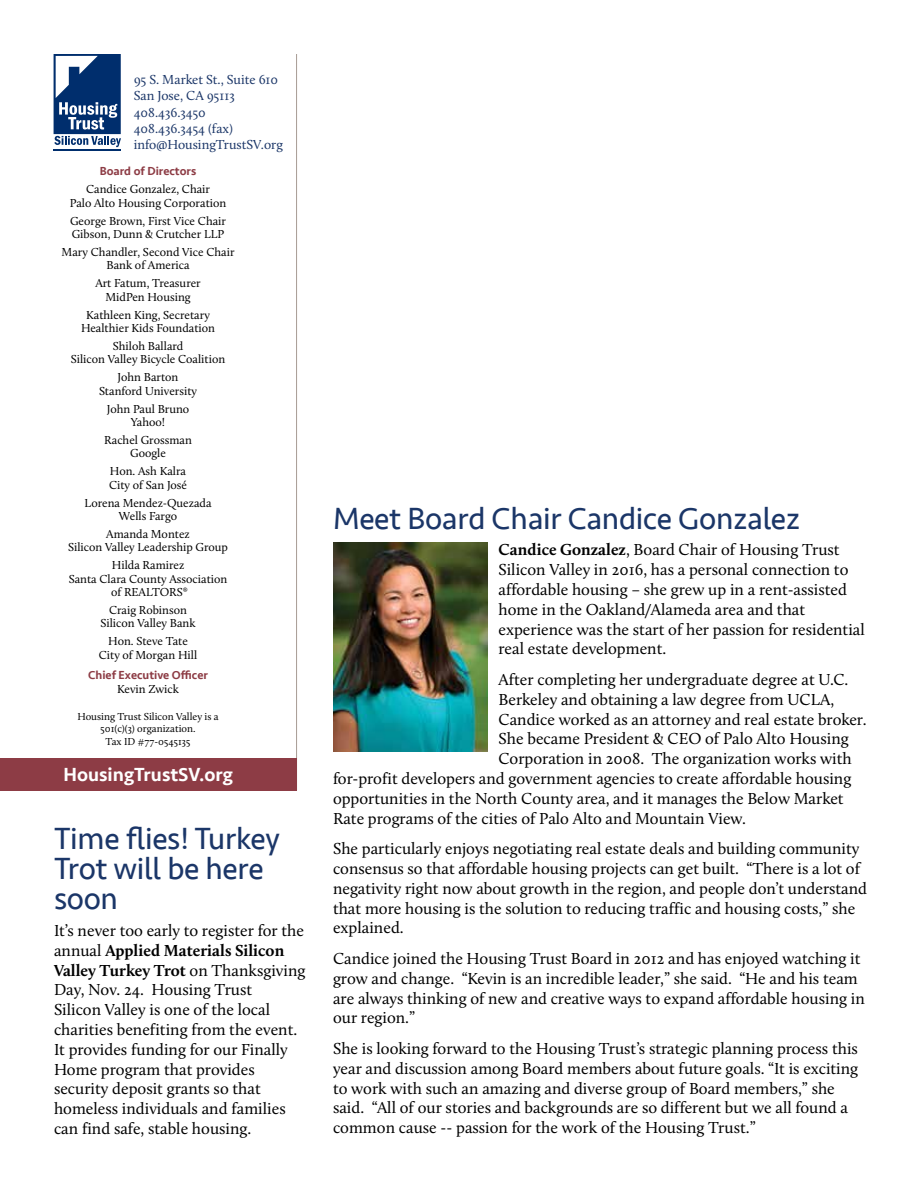
<style>
.page{position:relative;width:918px;height:1188px;background:#fff}
.page>*{position:absolute;margin:0;border:0;box-sizing:border-box;transform-origin:0 0}
.t1{font:31.5px/30px "Seravek";letter-spacing:-.01em;color:#1b3668}
.t2{font:500 19.5px "Seravek";color:#fff}
.t3{font:16.5px/19.8px "Calluna";color:#000}
.t4{font:13.5px/16.2px "Calluna";color:#1b3668}
.t5{font:12px/13.5px "Calluna";color:#000;text-align:center}
.t6{font:500 12px "Seravek";color:#8d3c45}
.t7{font:10.5px/12.6px "Calluna";color:#000;text-align:center}
.s1{font-weight:700}
</style>
<div class="page">
<hr style="left:296px;top:54px;width:1px;height:736px;background:#a79b94">
<div style="left:0;top:758px;width:297px;height:32px;background:#8d3c45"></div>
<svg style="left:54px;top:54px;width:67px;height:93px"></svg>
<hr style="left:54px;top:149px;width:67px;height:2px;background:#002e6d">
<img style="left:333px;top:543px;width:155px;height:208px">
<p class="t4" style="left:134px;top:71px;width:151px">95 S. Market St., Suite 610<br>San Jose, CA 95113<br>408.436.3450<br>408.436.3454 (fax) info@HousingTrustSV.org</p>
<p class="t6" style="left:100px;top:164px;width:98px">Board of Directors</p>
<p class="t5" style="left:70px;top:182px;width:158px">Candice Gonzalez, Chair<br>Palo Alto Housing Corporation</p>
<p class="t5" style="left:70px;top:214px;width:158px;text-align:left">George Brown, First Vice Chair<br>Gibson, Dunn &amp; Crutcher LLP</p>
<p class="t5" style="left:62px;top:245px;width:175px">Mary Chandler, Second Vice Chair<br>Bank of America</p>
<p class="t5" style="left:95px;top:276px;width:107px">Art Fatum, Treasurer<br>MidPen Housing</p>
<p class="t5" style="left:81px;top:308px;width:136px">Kathleen King, Secretary<br>Healthier Kids Foundation</p>
<p class="t5" style="left:71px;top:339px;width:156px">Shiloh Ballard<br>Silicon Valley Bicycle Coalition</p>
<p class="t5" style="left:99px;top:370px;width:100px">John Barton<br>Stanford University</p>
<p class="t5" style="left:107px;top:402px;width:84px">John Paul Bruno<br>Yahoo!</p>
<p class="t5" style="left:104px;top:433px;width:89px">Rachel Grossman<br>Google</p>
<p class="t5" style="left:109px;top:464px;width:79px;text-align:left">Hon. Ash Kalra<br>City of San José</p>
<p class="t5" style="left:85px;top:496px;width:128px">Lorena Mendez-Quezada<br>Wells Fargo</p>
<p class="t5" style="left:68px;top:527px;width:161px">Amanda Montez<br>Silicon Valley Leadership Group</p>
<p class="t5" style="left:69px;top:558px;width:160px">Hilda Ramirez<br>Santa Clara County Association of REALTORS®</p>
<p class="t5" style="left:100px;top:603px;width:97px">Craig Robinson<br>Silicon Valley Bank</p>
<p class="t5" style="left:99px;top:634px;width:100px">Hon. Steve Tate<br>City of Morgan Hill</p>
<p class="t6" style="left:88px;top:668px;width:122px">Chief Executive Officer</p>
<p class="t5" style="left:117px;top:683px;width:63px">Kevin Zwick</p>
<p class="t7" style="left:77px;top:710px;width:143px">Housing Trust Silicon Valley is a<br>501(c)(3) organization.<br>Tax ID #77-0545135</p>
<p class="t2" style="left:64px;top:762px;width:171px">HousingTrustSV.org</p>
<h1 class="t1" style="left:54px;top:824px;width:228px">Time flies! Turkey<br>Trot will be here soon</h1>
<p class="t3" style="left:54px;top:920px;width:253px">It’s never too early to register for the annual <span class="s1">Applied Materials Silicon Valley Turkey Trot</span> on Thanksgiving Day, Nov. 24. Housing Trust<br>Silicon Valley is one of the local charities benefiting from the event.<br>It provides funding for our Finally Home program that provides security deposit grants so that homeless individuals and families can find safe, stable housing.</p>
<h1 class="t1" style="left:333px;top:503px;width:469px">Meet Board Chair Candice Gonzalez</h1>
<p class="t3" style="left:499px;top:540px;width:368px"><span class="s1">Candice Gonzalez</span>, Board Chair of Housing Trust Silicon Valley in 2016, has a personal connection to affordable housing – she grew up in a rent-assisted home in the Oakland/Alameda area and that experience was the start of her passion for residential real estate development.</p>
<p class="t3" style="left:499px;top:669px;width:351px">After completing her undergraduate degree at U.C.</p>
<p class="t3" style="left:499px;top:689px;width:337px">Berkeley and obtaining a law degree from UCLA,</p>
<p class="t3" style="left:499px;top:709px;width:370px">Candice worked as an attorney and real estate broker.</p>
<p class="t3" style="left:499px;top:729px;width:352px">She became President &amp; CEO of Palo Alto Housing</p>
<p class="t3" style="left:499px;top:749px;width:355px">Corporation in 2008. The organization works with</p>
<p class="t3" style="left:333px;top:768px;width:520px">for-profit developers and government agencies to create affordable housing</p>
<p class="t3" style="left:333px;top:788px;width:512px">opportunities in the North County area, and it manages the Below Market</p>
<p class="t3" style="left:333px;top:808px;width:415px">Rate programs of the cities of Palo Alto and Mountain View.</p>
<p class="t3" style="left:333px;top:839px;width:536px">She particularly enjoys negotiating real estate deals and building community consensus so that affordable housing projects can get built. “There is a lot of negativity right now about growth in the region, and people don’t understand that more housing is the solution to reducing traffic and housing costs,” she explained.</p>
<p class="t3" style="left:333px;top:948px;width:533px">Candice joined the Housing Trust Board in 2012 and has enjoyed watching it grow and change. “Kevin is an incredible leader,” she said. “He and his team are always thinking of new and creative ways to expand affordable housing in our region.”</p>
<p class="t3" style="left:333px;top:1038px;width:527px">She is looking forward to the Housing Trust’s strategic planning process this year and discussion among Board members about future goals. “It is exciting to work with such an amazing and diverse group of Board members,” she said. “All of our stories and backgrounds are so different but we all found a common cause -- passion for the work of the Housing Trust.”</p>
</div>
